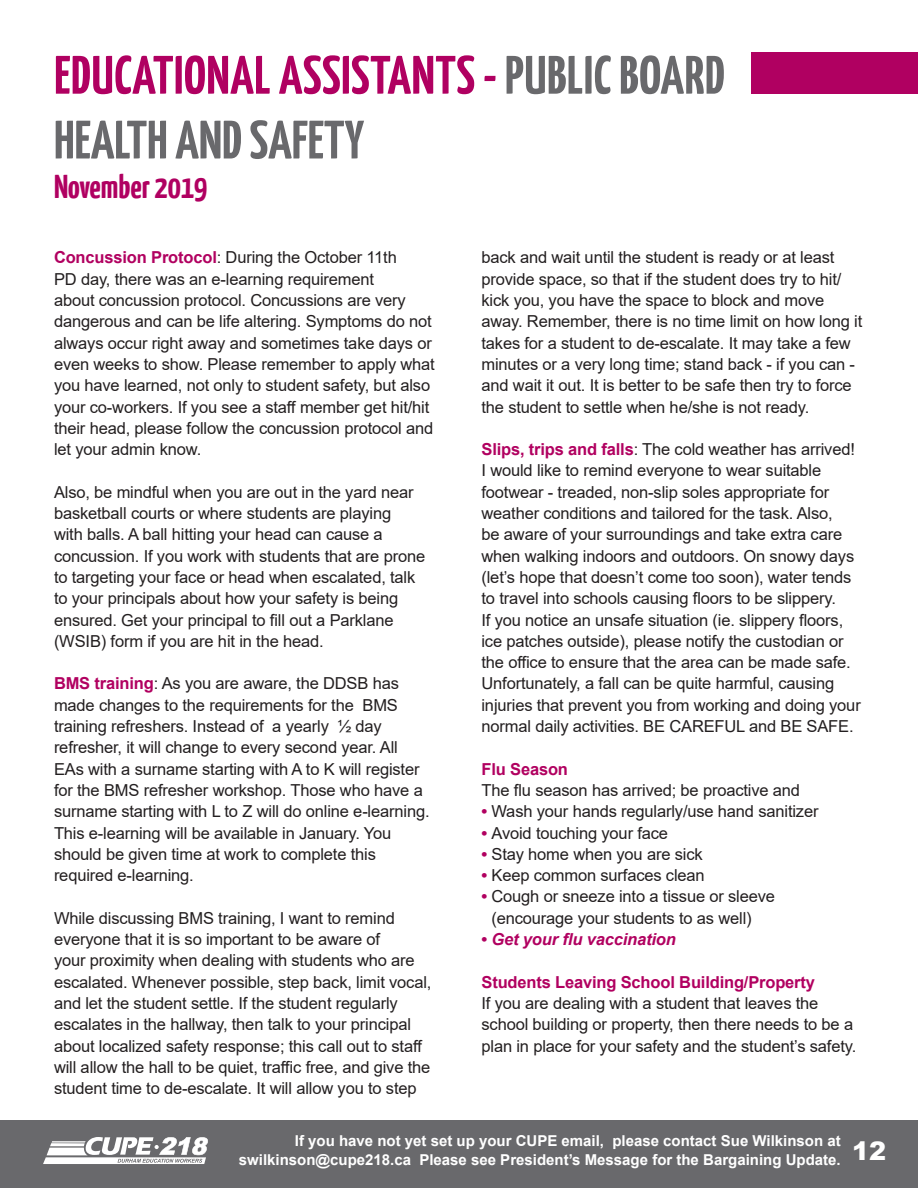
<style>
.page{position:relative;width:918px;height:1188px;background:#fff}
.page>*{position:absolute;margin:0;border:0;box-sizing:border-box;transform-origin:0 0}
.t1{font:700 54px "Yanone Kaffeesatz";letter-spacing:.01em;color:#b00061}
.t2{font:700 54px "Yanone Kaffeesatz";color:#69696c}
.t3{font:700 33px "Yanone Kaffeesatz";color:#b00061}
.t4{font:16.5px/21.3px "Arial";letter-spacing:-.01em;color:#231f20}
.t5{font:700 16.5px "Arial";letter-spacing:-.01em;color:#b10060}
.t6{font:italic 700 16.5px "Arial";letter-spacing:-.01em;color:#b10060}
.t7{font:700 15px/18.8px "Arial";color:#fff}
.s1{color:#69696c}
.s2{font-weight:700;color:#b10060}
.s3{font-style:normal}
</style>
<div class="page">
<div style="left:0;top:1120px;width:918px;height:68px;background:#69696c"></div>
<svg style="left:43px;top:1137px;width:165px;height:27px"></svg>
<div style="left:752px;top:52px;width:166px;height:42px;background:#b00061"></div>
<p class="t1" style="left:54px;top:42px;width:672px">EDUCATIONAL ASSISTANTS - <span class="s1">PUBLIC BOARD</span></p>
<p class="t2" style="left:54px;top:107px;width:312px">HEALTH AND SAFETY</p>
<p class="t3" style="left:54px;top:166px;width:155px">November 2019</p>
<p class="t4" style="left:54px;top:247px;width:382px"><span class="s2">Concussion Protocol</span>: During the October 11th<br>PD day, there was an e-learning requirement<br>about concussion protocol. Concussions are very dangerous and can be life altering. Symptoms do not always occur right away and sometimes take days or even weeks to show. Please remember to apply what you have learned, not only to student safety, but also your co-workers. If you see a staff member get hit/hit their head, please follow the concussion protocol and let your admin know.</p>
<p class="t4" style="left:54px;top:481px;width:373px">Also, be mindful when you are out in the yard near basketball courts or where students are playing<br>with balls. A ball hitting your head can cause a concussion. If you work with students that are prone to targeting your face or head when escalated, talk to your principals about how your safety is being ensured. Get your principal to fill out a Parklane (WSIB) form if you are hit in the head.</p>
<p class="t4" style="left:54px;top:673px;width:377px"><span class="s2">BMS training</span>: As you are aware, the DDSB has made changes to the requirements for the BMS training refreshers. Instead of a yearly ½ day refresher, it will change to every second year. All EAs with a surname starting with A to K will register for the BMS refresher workshop. Those who have a surname starting with L to Z will do online e-learning.<br>This e-learning will be available in January. You should be given time at work to complete this required e-learning.</p>
<p class="t4" style="left:54px;top:907px;width:379px">While discussing BMS training, I want to remind everyone that it is so important to be aware of<br>your proximity when dealing with students who are escalated. Whenever possible, step back, limit vocal, and let the student settle. If the student regularly escalates in the hallway, then talk to your principal about localized safety response; this call out to staff will allow the hall to be quiet, traffic free, and give the student time to de-escalate. It will allow you to step</p>
<p class="t4" style="left:482px;top:247px;width:382px">back and wait until the student is ready or at least provide space, so that if the student does try to hit/ kick you, you have the space to block and move away. Remember, there is no time limit on how long it takes for a student to de-escalate. It may take a few minutes or a very long time; stand back - if you can - and wait it out. It is better to be safe then try to force the student to settle when he/she is not ready.</p>
<p class="t4" style="left:482px;top:439px;width:381px"><span class="s2">Slips, trips and falls</span>: The cold weather has arrived!<br>I would like to remind everyone to wear suitable footwear - treaded, non-slip soles appropriate for weather conditions and tailored for the task. Also,<br>be aware of your surroundings and take extra care when walking indoors and outdoors. On snowy days (let’s hope that doesn’t come too soon), water tends to travel into schools causing floors to be slippery.<br>If you notice an unsafe situation (ie. slippery floors, ice patches outside), please notify the custodian or the office to ensure that the area can be made safe.<br>Unfortunately, a fall can be quite harmful, causing injuries that prevent you from working and doing your normal daily activities. BE CAREFUL and BE SAFE.</p>
<p class="t5" style="left:482px;top:757px;width:88px">Flu Season</p>
<p class="t4" style="left:482px;top:779px;width:320px">The flu season has arrived; be proactive and</p>
<p class="t4" style="left:482px;top:801px;width:339px"><span class="s2">•</span> Wash your hands regularly/use hand sanitizer</p>
<p class="t4" style="left:482px;top:822px;width:188px"><span class="s2">•</span> Avoid touching your face</p>
<p class="t4" style="left:482px;top:843px;width:223px"><span class="s2">•</span> Stay home when you are sick</p>
<p class="t4" style="left:482px;top:865px;width:225px"><span class="s2">•</span> Keep common surfaces clean</p>
<p class="t4" style="left:492px;top:886px;width:285px;text-indent:-10px"><span class="s2">•</span> Cough or sneeze into a tissue or sleeve (encourage your students to as well)</p>
<p class="t6" style="left:482px;top:928px;width:196px"><span class="s3">•</span> Get your flu vaccination</p>
<p class="t5" style="left:482px;top:970px;width:335px">Students Leaving School Building/Property</p>
<p class="t4" style="left:482px;top:992px;width:376px">If you are dealing with a student that leaves the school building or property, then there needs to be a plan in place for your safety and the student’s safety.</p>
<p class="t7" style="left:239px;top:1131px;width:649px;text-indent:56px">If you have not yet set up your CUPE email, please contact Sue Wilkinson at swilkinson@cupe218.ca Please see President’s Message for the Bargaining Update. <sup>12</sup></p>
</div>
